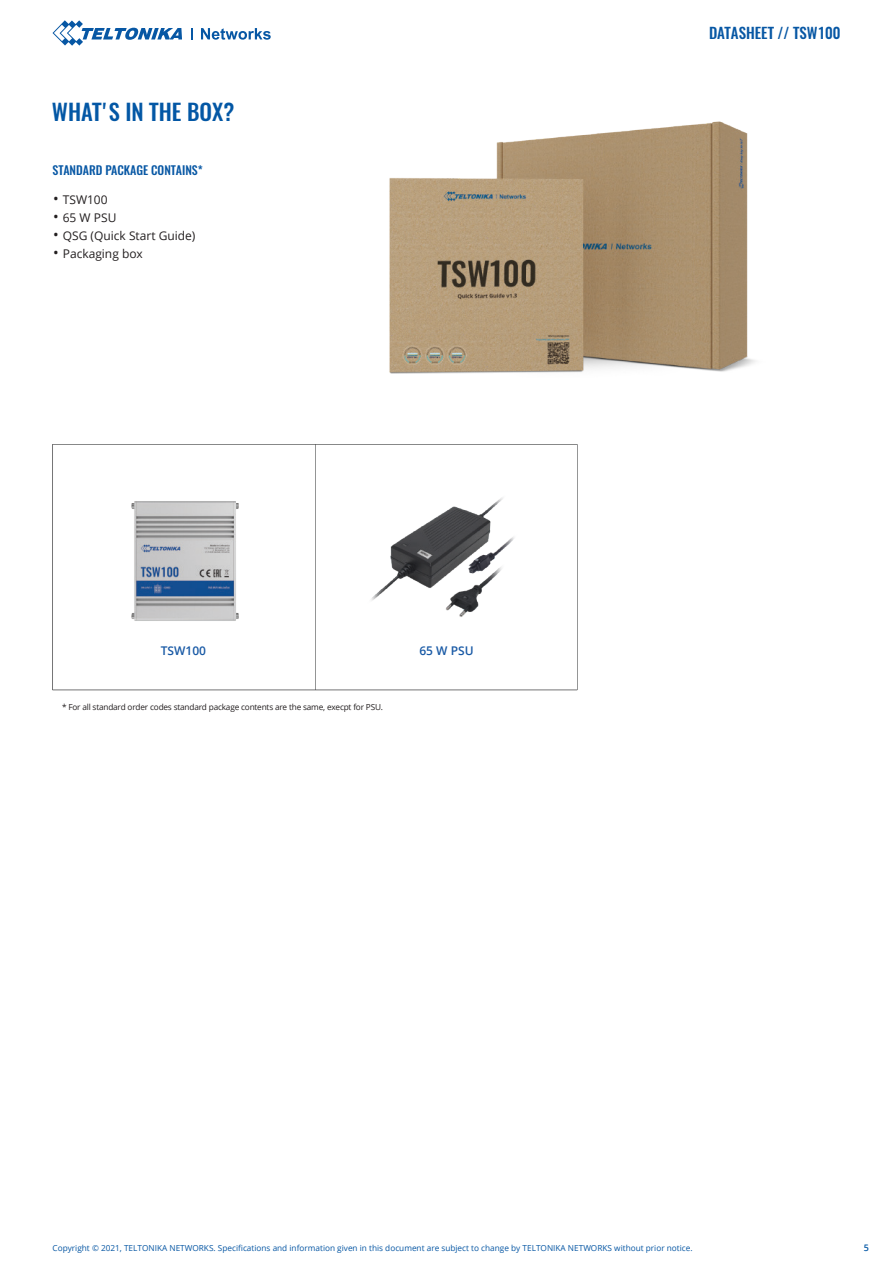
<style>
.page{position:relative;width:893px;height:1263px;background:#fff}
.page>*{position:absolute;margin:0;border:0;box-sizing:border-box;transform-origin:0 0}
.t1{font:500 22.5px "Oswald";color:#0357a5}
.t2{font:500 15px "Oswald";color:#0757a4}
.t3{font:12px "Open Sans";color:#231f20}
.t4{font:500 12px "Oswald";color:#0757a4}
.t5{font:600 12px "Open Sans";color:#1859a5}
.t6{font:600 9px "Open Sans";color:#0357a5}
.t7{font:8.25px "Open Sans";color:#0757a4}
.t8{font:8.25px "Open Sans";letter-spacing:-.02em;color:#231f20}
.s1{font-size:15px}
</style>
<div class="page">
<svg style="left:53px;top:20px;width:129px;height:26px"></svg>
<svg style="left:191px;top:28px;width:2px;height:12px"></svg>
<svg style="left:201px;top:28px;width:70px;height:12px"></svg>
<svg style="left:52px;top:444px;width:525px;height:246px"></svg>
<hr style="left:53px;top:690px;width:524px;height:1px;background:#020304">
<hr style="left:316px;top:444px;width:1px;height:246px;background:#020304">
<hr style="left:577px;top:444px;width:1px;height:246px;background:#020304">
<img style="left:294px;top:121px;width:462px;height:374px">
<img style="left:92px;top:467px;width:183px;height:184px">
<img style="left:359px;top:477px;width:167px;height:166px">
<h1 class="t1" style="left:52px;top:96px;width:184px">WHAT'S IN THE BOX?</h1>
<h3 class="t4" style="left:53px;top:164px;width:152px">STANDARD PACKAGE CONTAINS*</h3>
<h3 class="t3" style="left:53px;top:192px;width:56px"><span class="s1">•</span> TSW100</h3>
<h3 class="t3" style="left:53px;top:210px;width:65px"><span class="s1">•</span> 65 W PSU</h3>
<h3 class="t3" style="left:53px;top:228px;width:144px"><span class="s1">•</span> QSG (Quick Start Guide)</h3>
<h3 class="t3" style="left:53px;top:246px;width:91px"><span class="s1">•</span> Packaging box</h3>
<h3 class="t5" style="left:161px;top:642px;width:47px">TSW100</h3>
<h3 class="t5" style="left:419px;top:642px;width:56px">65 W PSU</h3>
<p class="t8" style="left:62px;top:701px;width:323px">* For all standard order codes standard package contents are the same, execpt for PSU.</p>
<h2 class="t2" style="left:709px;top:22px;width:133px">DATASHEET // TSW100</h2>
<p class="t7" style="left:53px;top:1242px;width:642px">Copyright © 2021, TELTONIKA NETWORKS. Specifications and information given in this document are subject to change by TELTONIKA NETWORKS without prior notice.</p>
<p class="t6" style="left:864px;top:1241px;width:7px">5</p>
</div>
